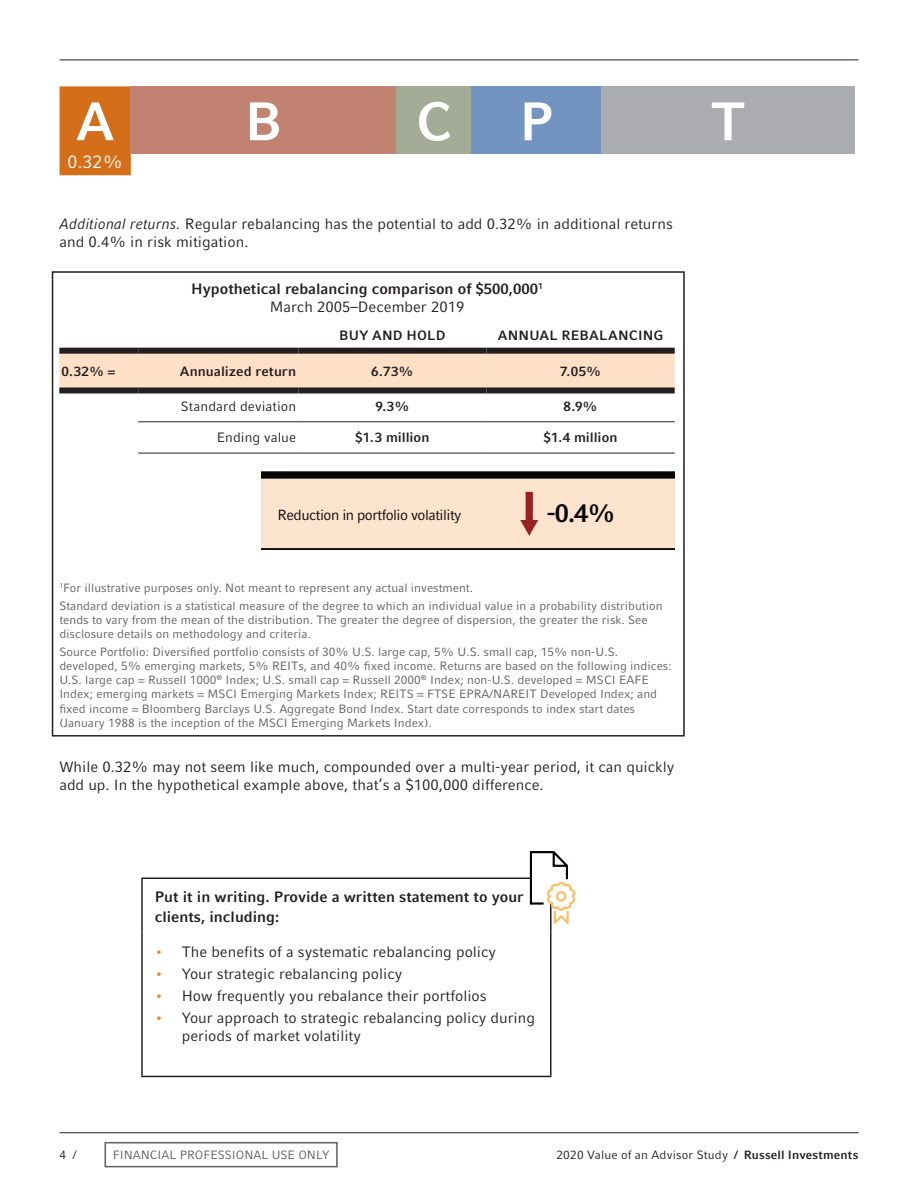
<style>
.page{position:relative;width:918px;height:1188px;background:#fff}
.page>*{position:absolute;margin:0;border:0;box-sizing:border-box;transform-origin:0 0}
.t1{font:700 54px "Compatil Fact LT Pro";color:#fff}
.t2{font:700 25.65px "Compatil Fact LT Pro";color:#050504}
.t3{font:18px "Compatil Fact LT Pro";color:#fff}
.t4{font:15px/18px "Compatil Fact LT Pro";color:#231f20}
.t5{font:700 15px/18px "Compatil Fact LT Pro";color:#231f20;text-align:center}
.t6{font:14.7px "Compatil Fact LT Pro";letter-spacing:-.035em;color:#050504}
.t7{font:700 13.5px "Compatil Fact LT Pro";letter-spacing:.01em;color:#231f20}
.t8{font:13.5px "Compatil Fact LT Pro";letter-spacing:.005em;color:#231f20}
.t9{font:12px/14.2px "Compatil Fact LT Pro";color:#5f5f62}
.t10{font:12px "Compatil Fact LT Pro";letter-spacing:.015em;color:#231f20}
.s1{font-style:italic}
.s2{font-weight:400}
.s3{color:#f57f21}
.s4{font-weight:700}
</style>
<div class="page">
<div style="left:105px;top:1142px;width:233px;height:25px;border:2px solid #5f5f62"></div>
<div style="left:59px;top:354px;width:616px;height:33px;background:#fee0c7"></div>
<hr style="left:138px;top:422px;width:160px;height:1px;background:#231f20">
<hr style="left:298px;top:422px;width:189px;height:1px;background:#231f20">
<hr style="left:487px;top:422px;width:188px;height:1px;background:#231f20">
<hr style="left:138px;top:453px;width:160px;height:1px;background:#231f20">
<hr style="left:298px;top:453px;width:189px;height:1px;background:#231f20">
<hr style="left:487px;top:453px;width:188px;height:1px;background:#231f20">
<div style="left:59px;top:348px;width:79px;height:6px;background:#231f20"></div>
<div style="left:138px;top:348px;width:160px;height:6px;background:#231f20"></div>
<div style="left:298px;top:348px;width:189px;height:6px;background:#231f20"></div>
<div style="left:487px;top:348px;width:188px;height:6px;background:#231f20"></div>
<div style="left:59px;top:387px;width:79px;height:6px;background:#231f20"></div>
<div style="left:138px;top:387px;width:160px;height:6px;background:#231f20"></div>
<div style="left:298px;top:387px;width:189px;height:6px;background:#231f20"></div>
<div style="left:487px;top:387px;width:188px;height:6px;background:#231f20"></div>
<div style="left:261px;top:475px;width:414px;height:75px;background:#fbe3cd"></div>
<div style="left:526px;top:492px;width:7px;height:31px;background:#982124"></div>
<svg style="left:520px;top:520px;width:18px;height:16px"></svg>
<div style="left:261px;top:471px;width:414px;height:8px;background:#050504"></div>
<hr style="left:261px;top:548px;width:414px;height:2px;background:#050504">
<div style="left:60px;top:86px;width:71px;height:89px;background:#d46e19"></div>
<div style="left:131px;top:86px;width:265px;height:68px;background:#c28271"></div>
<div style="left:396px;top:86px;width:76px;height:68px;background:#a4ac98"></div>
<div style="left:472px;top:86px;width:129px;height:68px;background:#7393c1"></div>
<div style="left:601px;top:86px;width:254px;height:68px;background:#abacb0"></div>
<svg style="left:143px;top:879px;width:407px;height:197px"></svg>
<hr style="left:141px;top:878px;width:411px;height:1px;background:#231f20">
<hr style="left:141px;top:879px;width:2px;height:54px;background:#231f20">
<hr style="left:550px;top:879px;width:2px;height:54px;background:#231f20">
<hr style="left:141px;top:933px;width:2px;height:143px;background:#231f20">
<hr style="left:550px;top:933px;width:2px;height:143px;background:#231f20">
<hr style="left:141px;top:1076px;width:411px;height:1px;background:#231f20">
<svg style="left:530px;top:851px;width:45px;height:73px"></svg>
<div style="left:556px;top:891px;width:10px;height:11px;border:2px solid #fdbe60;border-radius:50%"></div>
<div style="left:52px;top:271px;width:633px;height:466px;border:2px solid #231f20"></div>
<hr style="left:60px;top:1132px;width:799px;height:1px;background:#231f20">
<hr style="left:60px;top:60px;width:798px;height:1px;background:#231f20">
<h1 class="t1" style="left:76px;top:90px;width:40px">A</h1>
<h1 class="t1" style="left:245px;top:90px;width:39px">B</h1>
<h1 class="t1" style="left:416px;top:90px;width:139px">C P</h1>
<h1 class="t1" style="left:711px;top:90px;width:36px">T</h1>
<h3 class="t3" style="left:68px;top:151px;width:57px">0.32%</h3>
<p class="t4" style="left:60px;top:215px;width:615px"><span class="s1">Additional returns.</span> Regular rebalancing has the potential to add 0.32% in additional returns and 0.4% in risk mitigation.</p>
<p class="t5" style="left:191px;top:280px;width:353px">Hypothetical rebalancing comparison of $500,000<sup>1<br></sup><span class="s2">March 2005–December 2019</span></p>
<p class="t7" style="left:339px;top:327px;width:108px">BUY AND HOLD</p>
<p class="t7" style="left:498px;top:327px;width:167px">ANNUAL REBALANCING</p>
<p class="t7" style="left:61px;top:363px;width:55px">0.32% =</p>
<p class="t7" style="left:180px;top:363px;width:118px">Annualized return</p>
<p class="t7" style="left:371px;top:363px;width:44px">6.73%</p>
<p class="t7" style="left:560px;top:363px;width:42px">7.05%</p>
<p class="t8" style="left:181px;top:399px;width:117px">Standard deviation</p>
<p class="t7" style="left:375px;top:399px;width:35px">9.3%</p>
<p class="t7" style="left:564px;top:399px;width:36px">8.9%</p>
<p class="t8" style="left:217px;top:430px;width:81px">Ending value</p>
<p class="t7" style="left:355px;top:430px;width:76px">$1.3 million</p>
<p class="t7" style="left:544px;top:430px;width:75px">$1.4 million</p>
<p class="t6" style="left:278px;top:506px;width:185px">Reduction in portfolio volatility</p>
<h2 class="t2" style="left:547px;top:498px;width:70px">-0.4%</h2>
<p class="t9" style="left:59px;top:579px;width:605px;line-height:17.5px"><sup>1</sup>For illustrative purposes only. Not meant to represent any actual investment.<br>Standard deviation is a statistical measure of the degree to which an individual value in a probability distribution</p>
<p class="t9" style="left:59px;top:613px;width:590px">tends to vary from the mean of the distribution. The greater the degree of dispersion, the greater the risk. See disclosure details on methodology and criteria.</p>
<p class="t9" style="left:59px;top:644px;width:614px">Source Portfolio: Diversified portfolio consists of 30% U.S. large cap, 5% U.S. small cap, 15% non-U.S. developed, 5% emerging markets, 5% REITs, and 40% fixed income. Returns are based on the following indices:<br>U.S. large cap = Russell 1000<sup>®</sup> Index; U.S. small cap = Russell 2000<sup>®</sup> Index; non-U.S. developed = MSCI EAFE Index; emerging markets = MSCI Emerging Markets Index; REITS = FTSE EPRA/NAREIT Developed Index; and fixed income = Bloomberg Barclays U.S. Aggregate Bond Index. Start date corresponds to index start dates (January 1988 is the inception of the MSCI Emerging Markets Index).</p>
<p class="t4" style="left:59px;top:758px;width:617px">While 0.32% may not seem like much, compounded over a multi-year period, it can quickly add up. In the hypothetical example above, that’s a $100,000 difference.</p>
<p class="t5" style="left:155px;top:887px;width:370px;line-height:19.5px;text-align:left">Put it in writing. Provide a written statement to your clients, including:</p>
<p class="t4" style="left:155px;top:943px;width:343px"><span class="s3">•</span> The benefits of a systematic rebalancing policy</p>
<p class="t4" style="left:155px;top:965px;width:249px"><span class="s3">•</span> Your strategic rebalancing policy</p>
<p class="t4" style="left:155px;top:987px;width:333px"><span class="s3">•</span> How frequently you rebalance their portfolios</p>
<p class="t4" style="left:182px;top:1009px;width:355px;text-indent:-27px"><span class="s3">•</span> Your approach to strategic rebalancing policy during periods of market volatility</p>
<p class="t10" style="left:60px;top:1147px;width:19px">4 /</p>
<p class="t10" style="left:556px;top:1147px;width:304px">2020 Value of an Advisor Study <span class="s4">/ Russell Investments</span></p>
<p class="t9" style="left:113px;top:1148px;width:218px">FINANCIAL PROFESSIONAL USE ONLY</p>
</div>
